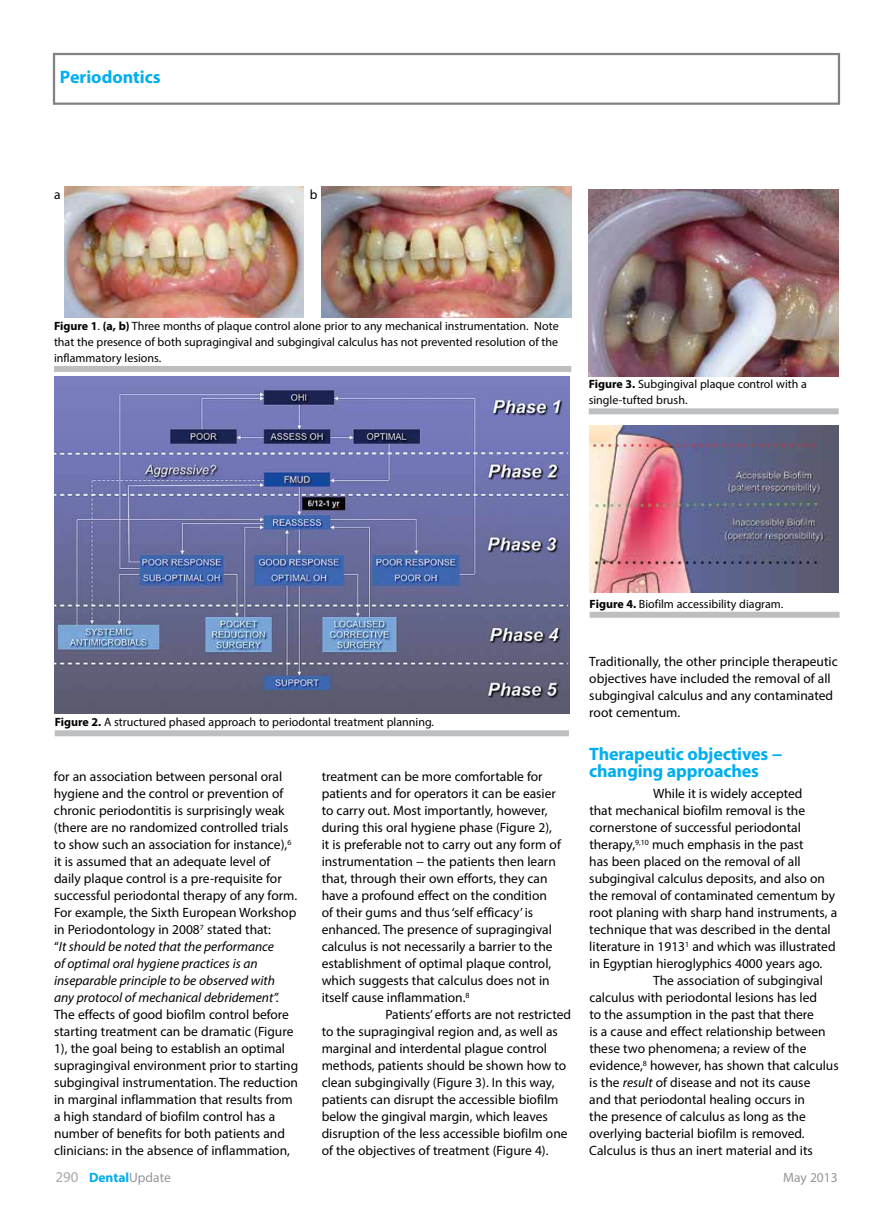
<style>
.page{position:relative;width:893px;height:1212px;background:#fff}
.page>*{position:absolute;margin:0;border:0;box-sizing:border-box;transform-origin:0 0}
.t1{font:700 18px/17px "Myriad Pro";letter-spacing:-.01em;color:#00aeef}
.t2{font:13.5px/17px "Myriad Pro";color:#000}
.t3{font:700 13.5px "Myriad Pro";color:#00aeef}
.t4{font:13.5px "Myriad Pro";color:#939598}
.t5{font:12px/15.8px "Myriad Pro";color:#000;text-align:justify}
.s1{font-weight:700}
.s2{font-style:italic}
.s3{font-weight:400;font-size:15px;color:#a7a9ac}
.s4{font-weight:400;color:#939598}
</style>
<div class="page">
<div style="left:53px;top:53px;width:787px;height:52px;border:2px solid #808285"></div>
<img style="left:54px;top:377px;width:516px;height:337px">
<div style="left:54px;top:366px;width:517px;height:6px;background:#bcbec0"></div>
<div style="left:55px;top:730px;width:514px;height:6px;background:#bcbec0"></div>
<img style="left:589px;top:189px;width:250px;height:187px">
<div style="left:589px;top:408px;width:250px;height:6px;background:#bcbec0"></div>
<img style="left:589px;top:425px;width:250px;height:167px">
<div style="left:590px;top:612px;width:250px;height:6px;background:#bcbec0"></div>
<img style="left:64px;top:186px;width:240px;height:131px">
<img style="left:322px;top:186px;width:249px;height:131px">
<h1 class="t1" style="left:60px;top:67px;width:102px">Periodontics</h1>
<p class="t2" style="left:54px;top:185px;width:8px">a</p>
<p class="t2" style="left:310px;top:185px;width:9px">b</p>
<p class="t5" style="left:54px;top:318px;width:506px"><span class="s1">Figure 1</span>. <span class="s1">(a, b)</span> Three months of plaque control alone prior to any mechanical instrumentation. Note that the presence of both supragingival and subgingival calculus has not prevented resolution of the inflammatory lesions.</p>
<p class="t5" style="left:589px;top:376px;width:220px"><span class="s1">Figure 3.</span> Subgingival plaque control with a single-tufted brush.</p>
<p class="t5" style="left:55px;top:714px;width:381px"><span class="s1">Figure 2.</span> A structured phased approach to periodontal treatment planning.</p>
<p class="t2" style="left:54px;top:768px;width:245px">for an association between personal oral hygiene and the control or prevention of chronic periodontitis is surprisingly weak (there are no randomized controlled trials to show such an association for instance),<sup>6 </sup>it is assumed that an adequate level of daily plaque control is a pre-requisite for successful periodontal therapy of any form.<br>For example, the Sixth European Workshop in Periodontology in 2008<sup>7</sup> stated that:<br>“<span class="s2">It should be noted that the performance<br>of optimal oral hygiene practices is an inseparable principle to be observed with any protocol of mechanical debridement”.</span></p>
<p class="t2" style="left:54px;top:1006px;width:246px">The effects of good biofilm control before starting treatment can be dramatic (Figure 1), the goal being to establish an optimal supragingival environment prior to starting subgingival instrumentation. The reduction in marginal inflammation that results from a high standard of biofilm control has a number of benefits for both patients and clinicians: in the absence of inflammation,</p>
<p class="t2" style="left:322px;top:768px;width:223px">treatment can be more comfortable for</p>
<p class="t2" style="left:322px;top:785px;width:236px">patients and for operators it can be easier</p>
<p class="t2" style="left:322px;top:802px;width:227px">to carry out. Most importantly, however,</p>
<p class="t2" style="left:322px;top:819px;width:232px">during this oral hygiene phase (Figure 2),</p>
<p class="t2" style="left:322px;top:836px;width:241px">it is preferable not to carry out any form of</p>
<p class="t2" style="left:322px;top:853px;width:236px">instrumentation − the patients then learn</p>
<p class="t2" style="left:322px;top:870px;width:227px">that, through their own efforts, they can</p>
<p class="t2" style="left:322px;top:887px;width:227px">have a profound effect on the condition</p>
<p class="t2" style="left:322px;top:904px;width:213px">of their gums and thus ‘self efficacy’ is</p>
<p class="t2" style="left:322px;top:921px;width:232px">enhanced. The presence of supragingival</p>
<p class="t2" style="left:322px;top:938px;width:232px">calculus is not necessarily a barrier to the</p>
<p class="t2" style="left:322px;top:955px;width:231px">establishment of optimal plaque control,</p>
<p class="t2" style="left:322px;top:972px;width:230px">which suggests that calculus does not in</p>
<p class="t2" style="left:322px;top:989px;width:149px">itself cause inflammation.<sup>8</sup></p>
<p class="t2" style="left:385px;top:1006px;width:187px">Patients’ efforts are not restricted</p>
<p class="t2" style="left:322px;top:1023px;width:238px">to the supragingival region and, as well as</p>
<p class="t2" style="left:322px;top:1040px;width:227px">marginal and interdental plague control</p>
<p class="t2" style="left:322px;top:1057px;width:246px">methods, patients should be shown how to</p>
<p class="t2" style="left:322px;top:1074px;width:234px">clean subgingivally (Figure 3). In this way,</p>
<p class="t2" style="left:322px;top:1091px;width:238px">patients can disrupt the accessible biofilm</p>
<p class="t2" style="left:322px;top:1108px;width:228px">below the gingival margin, which leaves</p>
<p class="t2" style="left:322px;top:1125px;width:247px">disruption of the less accessible biofilm one</p>
<p class="t2" style="left:322px;top:1142px;width:228px">of the objectives of treatment (Figure 4).</p>
<p class="t5" style="left:590px;top:595px;width:195px"><span class="s1">Figure 4.</span> Biofilm accessibility diagram.</p>
<p class="t2" style="left:589px;top:653px;width:250px">Traditionally, the other principle therapeutic objectives have included the removal of all subgingival calculus and any contaminated root cementum.</p>
<h1 class="t1" style="left:589px;top:745px;width:195px">Therapeutic objectives − changing approaches</h1>
<p class="t2" style="left:653px;top:785px;width:151px">While it is widely accepted</p>
<p class="t2" style="left:589px;top:802px;width:217px">that mechanical biofilm removal is the</p>
<p class="t2" style="left:589px;top:819px;width:213px">cornerstone of successful periodontal</p>
<p class="t2" style="left:589px;top:836px;width:216px">therapy,<sup>9,10</sup> much emphasis in the past</p>
<p class="t2" style="left:589px;top:853px;width:213px">has been placed on the removal of all</p>
<p class="t2" style="left:589px;top:870px;width:237px">subgingival calculus deposits, and also on</p>
<p class="t2" style="left:589px;top:887px;width:247px">the removal of contaminated cementum by</p>
<p class="t2" style="left:589px;top:904px;width:249px">root planing with sharp hand instruments, a</p>
<p class="t2" style="left:589px;top:921px;width:243px">technique that was described in the dental</p>
<p class="t2" style="left:589px;top:938px;width:248px">literature in 1913<sup>1</sup> and which was illustrated</p>
<p class="t2" style="left:589px;top:955px;width:234px">in Egyptian hieroglyphics 4000 years ago.</p>
<p class="t2" style="left:653px;top:972px;width:171px">The association of subgingival</p>
<p class="t2" style="left:589px;top:989px;width:229px">calculus with periodontal lesions has led</p>
<p class="t2" style="left:589px;top:1006px;width:226px">to the assumption in the past that there</p>
<p class="t2" style="left:589px;top:1023px;width:238px">is a cause and effect relationship between</p>
<p class="t2" style="left:589px;top:1040px;width:219px">these two phenomena; a review of the</p>
<p class="t2" style="left:589px;top:1057px;width:251px">evidence,<sup>8</sup> however, has shown that calculus</p>
<p class="t2" style="left:589px;top:1074px;width:223px">is the <span class="s2">result</span> of disease and not its cause</p>
<p class="t2" style="left:589px;top:1091px;width:217px">and that periodontal healing occurs in</p>
<p class="t2" style="left:589px;top:1108px;width:218px">the presence of calculus as long as the</p>
<p class="t2" style="left:589px;top:1125px;width:217px">overlying bacterial biofilm is removed.</p>
<p class="t2" style="left:589px;top:1142px;width:225px">Calculus is thus an inert material and its</p>
<p class="t3" style="left:56px;top:1168px;width:117px"><span class="s3">290</span> Dental<span class="s4">Update</span></p>
<p class="t4" style="left:783px;top:1168px;width:56px">May 2013</p>
</div>
